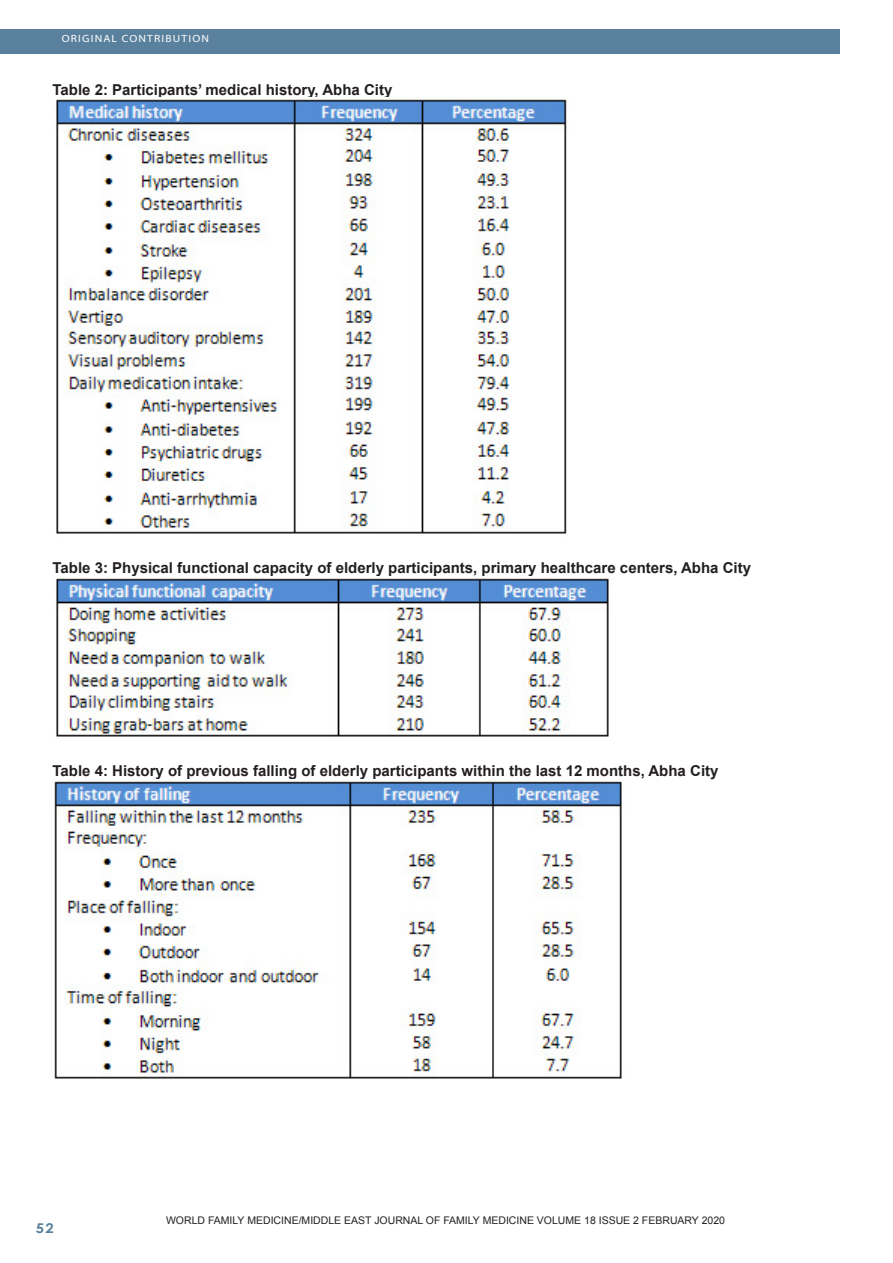
<style>
.page{position:relative;width:893px;height:1263px;background:#fff}
.page>*{position:absolute;margin:0;border:0;box-sizing:border-box;transform-origin:0 0}
.Footnote_Text{font:700 15px "Arial";color:#231f20}
.t1{font:700 13.5px "Century Gothic";color:#59809c;scale:1.1 1}
.Footnote_Text-2{font:10.5px "Arial";color:#231f20}
.t2{font:10.5px "Myriad";letter-spacing:.1em;color:#fff;scale:1.1 1}
</style>
<div class="page">
<div style="left:0;top:30px;width:840px;height:24px;background:#59809c"></div>
<img style="left:55px;top:99px;width:512px;height:435px">
<img style="left:55px;top:576px;width:554px;height:161px">
<img style="left:54px;top:779px;width:568px;height:301px">
<p class="t2" style="left:62px;top:34px;width:135px">ORIGINAL CONTRIBUTION</p>
<p class="Footnote_Text" style="left:52px;top:80px;width:341px">Table 2: Participants’ medical history, Abha City</p>
<p class="Footnote_Text" style="left:52px;top:558px;width:700px">Table 3: Physical functional capacity of elderly participants, primary healthcare centers, Abha City</p>
<p class="Footnote_Text" style="left:52px;top:761px;width:667px">Table 4: History of previous falling of elderly participants within the last 12 months, Abha City</p>
<p class="t1" style="left:36px;top:1217px;width:18px">52</p>
<p class="Footnote_Text-2" style="left:166px;top:1214px;width:560px">WORLD FAMILY MEDICINE/MIDDLE EAST JOURNAL OF FAMILY MEDICINE VOLUME 18 ISSUE 2 FEBRUARY 2020</p>
</div>
